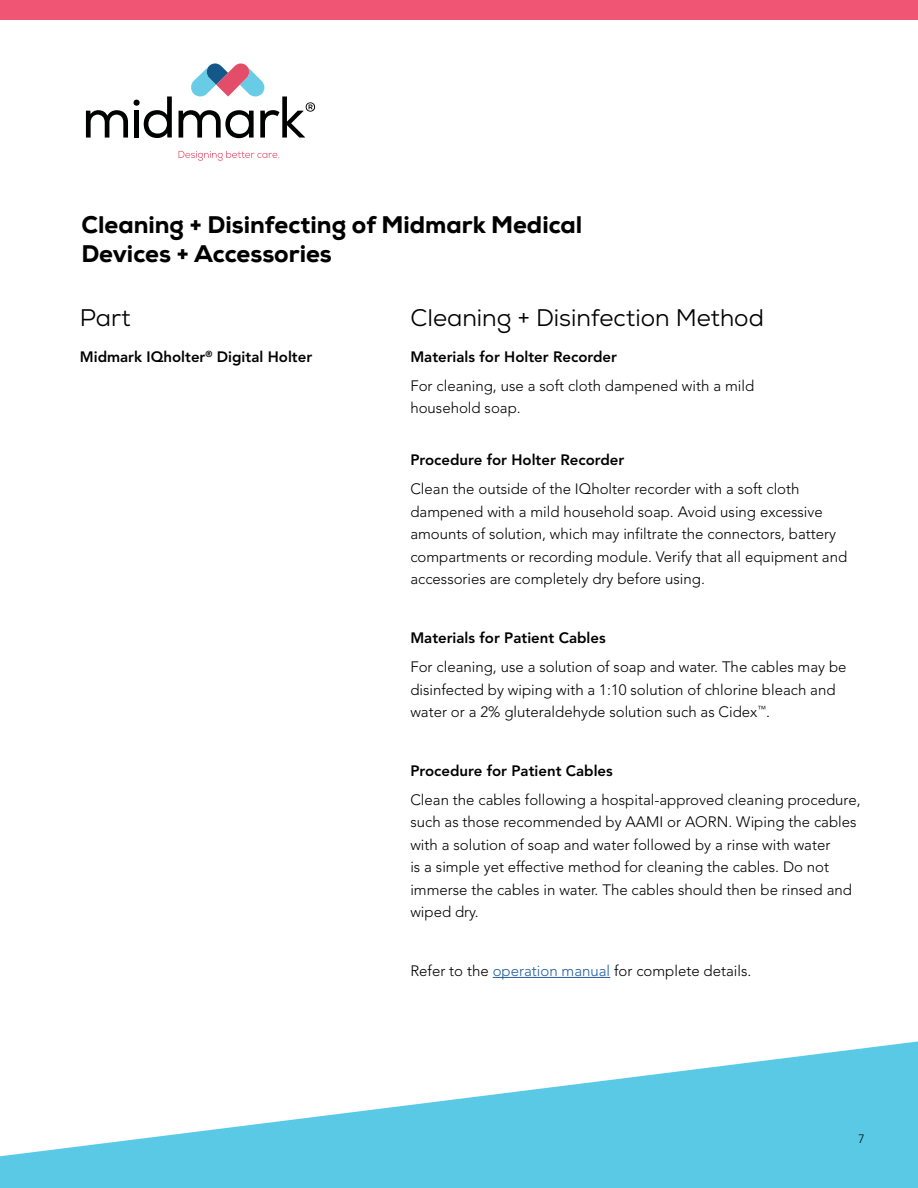
<style>
.page{position:relative;width:918px;height:1188px;background:#fff}
.page>*{position:absolute;margin:0;border:0;box-sizing:border-box;transform-origin:0 0}
.t1{font:800 24px/28.8px "Nexa";color:#000}
.t2{font:24px "Nexa";color:#000}
.t3{font:300 15px/22.5px "Avenir";color:#000}
.t4{font:800 15px "Avenir";color:#000}
.t5{font:300 12px "Avenir";color:#000}
.s1{color:#215e9e}
</style>
<div class="page">
<div style="left:0;top:0;width:918px;height:20px;background:#f05674"></div>
<svg style="left:0;top:1041px;width:918px;height:147px;fill:#59c9e6"></svg>
<hr style="left:493px;top:977px;width:117px;height:1px;background:#215e9e">
<svg style="left:179px;top:151px;width:100px;height:10px"></svg>
<svg style="left:86px;top:110px;width:42px;height:28px"></svg>
<svg style="left:134px;top:96px;width:38px;height:42px"></svg>
<svg style="left:179px;top:63px;width:136px;height:75px"></svg>
<h1 class="t1" style="left:81px;top:210px;width:503px">Cleaning + Disinfecting of Midmark Medical<br>Devices + Accessories</h1>
<h1 class="t2" style="left:80px;top:302px;width:52px">Part</h1>
<p class="t4" style="left:80px;top:348px;width:234px">Midmark IQholter<sup>®</sup> Digital Holter</p>
<h1 class="t2" style="left:410px;top:302px;width:355px">Cleaning + Disinfection Method</h1>
<p class="t4" style="left:410px;top:348px;width:208px">Materials for Holter Recorder</p>
<p class="t3" style="left:410px;top:375px;width:345px">For cleaning, use a soft cloth dampened with a mild household soap.</p>
<p class="t4" style="left:410px;top:451px;width:215px">Procedure for Holter Recorder</p>
<p class="t3" style="left:410px;top:478px;width:438px">Clean the outside of the IQholter recorder with a soft cloth dampened with a mild household soap. Avoid using excessive amounts of solution, which may infiltrate the connectors, battery compartments or recording module. Verify that all equipment and accessories are completely dry before using.</p>
<p class="t4" style="left:410px;top:629px;width:197px">Materials for Patient Cables</p>
<p class="t3" style="left:410px;top:656px;width:438px">For cleaning, use a solution of soap and water. The cables may be disinfected by wiping with a 1:10 solution of chlorine bleach and water or a 2% gluteraldehyde solution such as Cidex<sup>™</sup>.</p>
<p class="t4" style="left:410px;top:762px;width:204px">Procedure for Patient Cables</p>
<p class="t3" style="left:410px;top:789px;width:452px">Clean the cables following a hospital-approved cleaning procedure, such as those recommended by AAMI or AORN. Wiping the cables with a solution of soap and water followed by a rinse with water<br>is a simple yet effective method for cleaning the cables. Do not immerse the cables in water. The cables should then be rinsed and wiped dry.</p>
<p class="t3" style="left:410px;top:960px;width:343px">Refer to the <span class="s1">operation manual</span> for complete details.</p>
<p class="t5" style="left:858px;top:1132px;width:8px">7</p>
</div>
